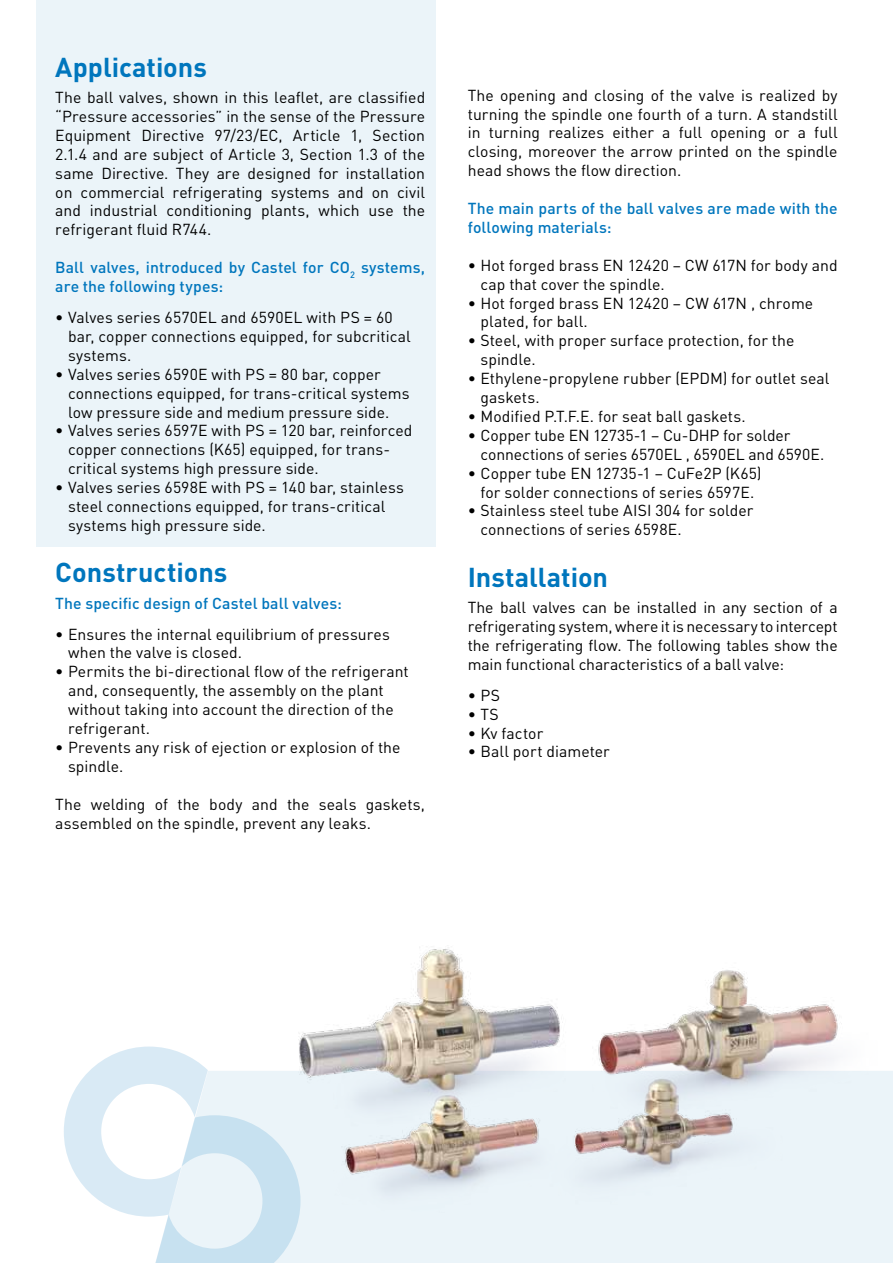
<style>
.page{position:relative;width:893px;height:1263px;background:#fff}
.page>*{position:absolute;margin:0;border:0;box-sizing:border-box;transform-origin:0 0}
.t1{font:700 27px "DIN";color:#0076bd}
.t2{font:15.75px/18.9px "DIN";letter-spacing:.005em;color:#000}
.t3{font:500 15.75px/18.9px "DIN";letter-spacing:.005em;color:#0076bd}
</style>
<div class="page">
<div style="left:36px;top:0;width:400px;height:546px;background:#ebf4f9"></div>
<svg style="left:64px;top:1046px;width:140px;height:217px"></svg>
<img style="left:204px;top:947px;width:689px;height:316px">
<h1 class="t1" style="left:55px;top:49px;width:153px">Applications</h1>
<p class="t2" style="left:55px;top:88px;width:371px;text-align:justify">The ball valves, shown in this leaflet, are classified “Pressure accessories” in the sense of the Pressure Equipment Directive 97/23/EC, Article 1, Section 2.1.4 and are subject of Article 3, Section 1.3 of the same Directive. They are designed for installation on commercial refrigerating systems and on civil and industrial conditioning plants, which use the refrigerant fluid R744.</p>
<p class="t3" style="left:55px;top:257px;width:371px">Ball valves, introduced by Castel for CO<sub>2</sub> systems, are the following types:</p>
<p class="t2" style="left:68px;top:308px;width:344px;text-indent:-13px">• Valves series 6570EL and 6590EL with PS = 60 bar, copper connections equipped, for subcritical systems.</p>
<p class="t2" style="left:68px;top:364px;width:343px;text-indent:-13px">• Valves series 6590E with PS = 80 bar, copper connections equipped, for trans-critical systems low pressure side and medium pressure side.</p>
<p class="t2" style="left:68px;top:421px;width:346px;text-indent:-13px">• Valves series 6597E with PS = 120 bar, reinforced copper connections (K65) equipped, for trans&shy;critical systems high pressure side.</p>
<p class="t2" style="left:68px;top:478px;width:337px;text-indent:-13px">• Valves series 6598E with PS = 140 bar, stainless steel connections equipped, for trans-critical systems high pressure side.</p>
<h1 class="t1" style="left:55px;top:555px;width:174px">Constructions</h1>
<p class="t3" style="left:55px;top:593px;width:288px">The specific design of Castel ball valves:</p>
<p class="t2" style="left:68px;top:624px;width:323px;text-indent:-13px">• Ensures the internal equilibrium of pressures when the valve is closed.</p>
<p class="t2" style="left:68px;top:662px;width:342px;text-indent:-13px">• Permits the bi-directional flow of the refrigerant and, consequently, the assembly on the plant without taking into account the direction of the refrigerant.</p>
<p class="t2" style="left:68px;top:737px;width:334px;text-indent:-13px">• Prevents any risk of ejection or explosion of the spindle.</p>
<p class="t2" style="left:55px;top:794px;width:371px">The welding of the body and the seals gaskets, assembled on the spindle, prevent any leaks.</p>
<p class="t2" style="left:468px;top:85px;width:371px;text-align:justify">The opening and closing of the valve is realized by turning the spindle one fourth of a turn. A standstill in turning realizes either a full opening or a full closing, moreover the arrow printed on the spindle head shows the flow direction.</p>
<p class="t3" style="left:468px;top:198px;width:371px">The main parts of the ball valves are made with the following materials:</p>
<p class="t2" style="left:480px;top:255px;width:359px;text-indent:-13px">• Hot forged brass EN 12420 – CW 617N for body and cap that cover the spindle.</p>
<p class="t2" style="left:480px;top:293px;width:334px;text-indent:-13px">• Hot forged brass EN 12420 – CW 617N , chrome plated, for ball.</p>
<p class="t2" style="left:480px;top:331px;width:315px;text-indent:-13px">• Steel, with proper surface protection, for the spindle.</p>
<p class="t2" style="left:480px;top:369px;width:350px;text-indent:-13px">• Ethylene-propylene rubber (EPDM) for outlet seal gaskets.</p>
<p class="t2" style="left:468px;top:406px;width:279px">• Modified P.T.F.E. for seat ball gaskets.</p>
<p class="t2" style="left:480px;top:425px;width:345px;text-indent:-13px">• Copper tube EN 12735-1 – Cu-DHP for solder connections of series 6570EL , 6590EL and 6590E.</p>
<p class="t2" style="left:468px;top:463px;width:295px;text-align:center">• Copper tube EN 12735-1 – CuFe2P (K65) for solder connections of series 6597E.</p>
<p class="t2" style="left:480px;top:501px;width:275px;text-indent:-13px">• Stainless steel tube AISI 304 for solder connections of series 6598E.</p>
<h1 class="t1" style="left:468px;top:559px;width:142px">Installation</h1>
<p class="t2" style="left:468px;top:598px;width:371px;text-align:justify">The ball valves can be installed in any section of a refrigerating system, where it is necessary to intercept the refrigerating flow. The following tables show the main functional characteristics of a ball valve:</p>
<p class="t2" style="left:468px;top:685px;width:34px">• PS</p>
<p class="t2" style="left:468px;top:704px;width:33px">• TS</p>
<p class="t2" style="left:468px;top:723px;width:77px">• Kv factor</p>
<p class="t2" style="left:468px;top:742px;width:144px">• Ball port diameter</p>
</div>
